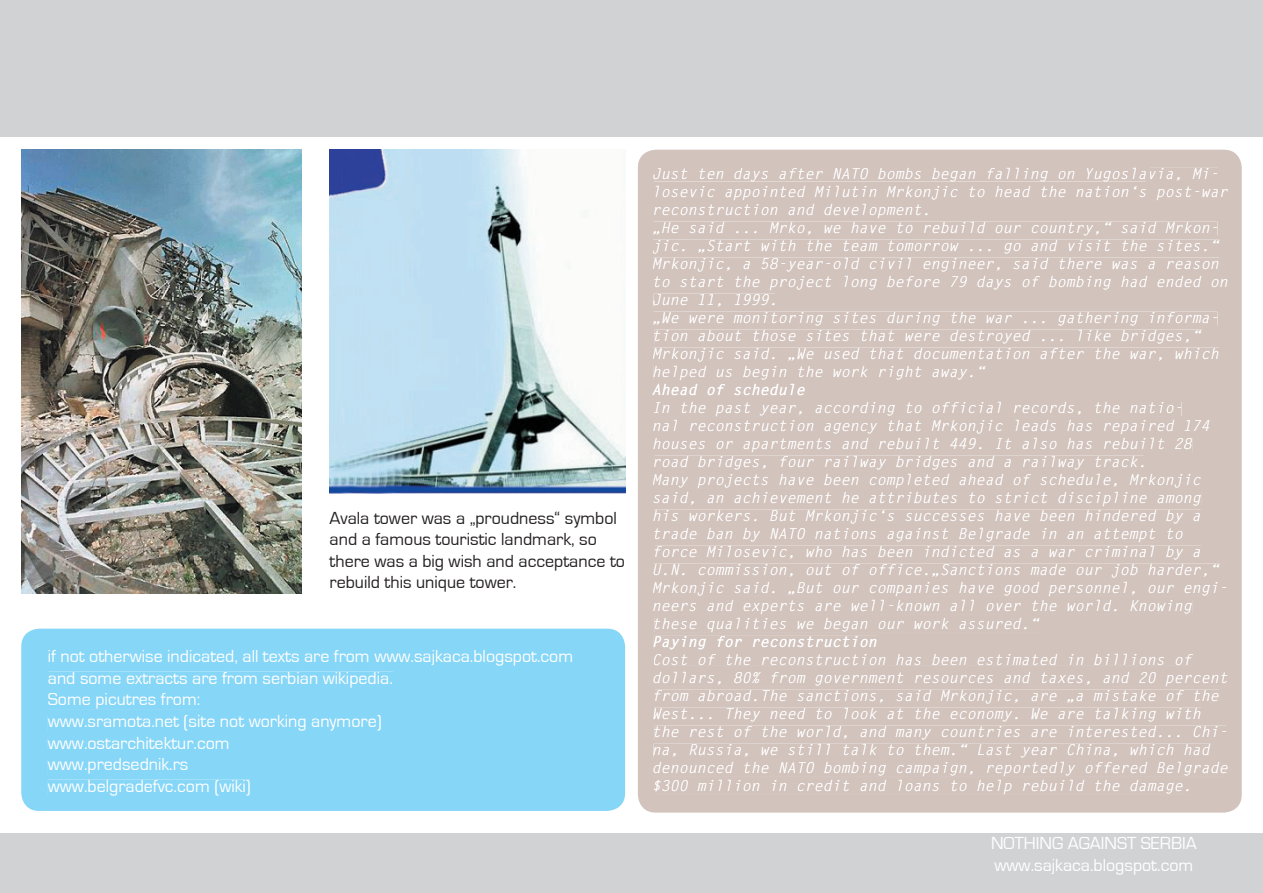
<style>
.page{position:relative;width:1263px;height:893px;background:#fff}
.page>*{position:absolute;margin:0;border:0;box-sizing:border-box;transform-origin:0 0}
.t1{font:18px/21.6px "Eurostile";color:#fff}
.t2{font:18px/21.6px "Eurostile";color:#231f20}
.t3{font:italic 15px/18px "Letter Gothic Std";color:#fff}
.t4{font:italic 700 15px "Letter Gothic Std";color:#fff}
</style>
<div class="page">
<div style="left:638px;top:150px;width:604px;height:663px;background:#d2c3bd"></div>
<div style="left:654px;top:168px;width:492px;height:13px;background:#d2c3bd"></div>
<div style="left:1150px;top:168px;width:67px;height:12px;background:#d2c3bd"></div>
<div style="left:656px;top:186px;width:572px;height:14px;background:#d2c3bd"></div>
<div style="left:654px;top:204px;width:273px;height:14px;background:#d2c3bd"></div>
<div style="left:653px;top:222px;width:564px;height:13px;background:#d2c3bd"></div>
<div style="left:653px;top:240px;width:566px;height:13px;background:#d2c3bd"></div>
<div style="left:653px;top:258px;width:566px;height:13px;background:#d2c3bd"></div>
<div style="left:655px;top:276px;width:573px;height:14px;background:#d2c3bd"></div>
<div style="left:654px;top:294px;width:120px;height:12px;background:#d2c3bd"></div>
<div style="left:653px;top:312px;width:564px;height:13px;background:#d2c3bd"></div>
<div style="left:655px;top:330px;width:546px;height:13px;background:#d2c3bd"></div>
<div style="left:653px;top:348px;width:566px;height:13px;background:#d2c3bd"></div>
<div style="left:654px;top:366px;width:331px;height:14px;background:#d2c3bd"></div>
<div style="left:652px;top:383px;width:153px;height:12px;background:#d2c3bd"></div>
<div style="left:654px;top:402px;width:527px;height:14px;background:#d2c3bd"></div>
<div style="left:654px;top:420px;width:556px;height:14px;background:#d2c3bd"></div>
<div style="left:654px;top:438px;width:538px;height:14px;background:#d2c3bd"></div>
<div style="left:654px;top:456px;width:489px;height:13px;background:#d2c3bd"></div>
<div style="left:653px;top:474px;width:548px;height:14px;background:#d2c3bd"></div>
<div style="left:654px;top:492px;width:547px;height:14px;background:#d2c3bd"></div>
<div style="left:654px;top:510px;width:547px;height:13px;background:#d2c3bd"></div>
<div style="left:655px;top:528px;width:528px;height:14px;background:#d2c3bd"></div>
<div style="left:655px;top:546px;width:546px;height:13px;background:#d2c3bd"></div>
<div style="left:654px;top:564px;width:565px;height:13px;background:#d2c3bd"></div>
<div style="left:653px;top:582px;width:573px;height:14px;background:#d2c3bd"></div>
<div style="left:654px;top:600px;width:538px;height:14px;background:#d2c3bd"></div>
<div style="left:655px;top:618px;width:384px;height:14px;background:#d2c3bd"></div>
<div style="left:654px;top:636px;width:222px;height:13px;background:#d2c3bd"></div>
<div style="left:654px;top:654px;width:539px;height:11px;background:#d2c3bd"></div>
<div style="left:654px;top:672px;width:574px;height:14px;background:#d2c3bd"></div>
<div style="left:655px;top:690px;width:564px;height:13px;background:#d2c3bd"></div>
<div style="left:654px;top:708px;width:547px;height:13px;background:#d2c3bd"></div>
<div style="left:655px;top:726px;width:571px;height:13px;background:#d2c3bd"></div>
<div style="left:654px;top:744px;width:556px;height:13px;background:#d2c3bd"></div>
<div style="left:654px;top:762px;width:574px;height:14px;background:#d2c3bd"></div>
<div style="left:654px;top:780px;width:534px;height:14px;background:#d2c3bd"></div>
<div style="left:21px;top:629px;width:604px;height:182px;background:#86d6f7"></div>
<div style="left:49px;top:650px;width:524px;height:16px;background:#86d6f7"></div>
<div style="left:49px;top:672px;width:344px;height:15px;background:#86d6f7"></div>
<div style="left:48px;top:693px;width:152px;height:16px;background:#86d6f7"></div>
<div style="left:48px;top:715px;width:333px;height:16px;background:#86d6f7"></div>
<div style="left:48px;top:737px;width:180px;height:12px;background:#86d6f7"></div>
<div style="left:48px;top:758px;width:140px;height:16px;background:#86d6f7"></div>
<div style="left:48px;top:780px;width:202px;height:16px;background:#86d6f7"></div>
<div style="left:0;top:0;width:1263px;height:136px;background:#d1d2d4"></div>
<div style="left:0;top:833px;width:1263px;height:60px;background:#d1d2d4"></div>
<img style="left:330px;top:150px;width:295px;height:344px">
<img style="left:21px;top:150px;width:280px;height:444px">
<p class="t2" style="left:330px;top:507px;width:297px">Avala tower was a „proudness“ symbol and a famous touristic landmark, so there was a big wish and acceptance to rebuild this unique tower.</p>
<p class="t1" style="left:48px;top:646px;width:527px">if not otherwise indicated, all texts are from www.sajkaca.blogspot.com and some extracts are from serbian wikipedia.<br>Some picutres from:<br>www.sramota.net (site not working anymore)<br>www.ostarchitektur.com<br>www.predsednik.rs<br>www.belgradefvc.com (wiki)</p>
<p class="t3" style="left:652px;top:165px;width:568px">Just ten days after NATO bombs began falling on Yugoslavia, Mi&shy;losevic</p>
<p class="t3" style="left:652px;top:183px;width:577px;text-indent:234px">Mrkonjic to head the nation‘s post-war reconstruction and development.<br>„He said ... Mrko, we have to rebuild our country,“ said Mrkon&shy;jic. „Start with the team tomorrow ... go and visit the sites.“ Mrkonjic, a 58-year-old civil engineer, said there was a reason to start the</p>
<p class="t3" style="left:724px;top:183px;width:82px">appointed</p>
<p class="t3" style="left:814px;top:183px;width:64px">Milutin</p>
<p class="t3" style="left:769px;top:273px;width:271px">project long before 79 days of</p>
<p class="t3" style="left:1048px;top:273px;width:181px">bombing had ended on</p>
<p class="t3" style="left:652px;top:291px;width:568px">June 11, 1999.<br>„We were monitoring sites during the war ... gathering informa&shy;tion about those sites that were destroyed ... like bridges,“ Mrkonjic said. „We used that documentation after the war, which helped us begin the work right away.“</p>
<p class="t4" style="left:652px;top:380px;width:154px">Ahead of schedule</p>
<p class="t3" style="left:652px;top:399px;width:568px">In the past year, according to official records, the natio-<br>nal reconstruction agency that Mrkonjic leads has repaired 174 houses or apartments and rebuilt 449. It also has rebuilt 28 road bridges, four railway bridges and a railway track.<br>Many projects have been completed ahead of schedule, Mrkonjic said, an achievement he attributes to strict discipline among his workers. But Mrkonjic‘s successes have been hindered by a trade ban by NATO nations against Belgrade in an attempt to force Milosevic, who has been indicted as a war criminal by a U.N. commission, out of office.„Sanctions made our job harder,“ Mrkonjic said. „But our</p>
<p class="t3" style="left:652px;top:579px;width:577px;text-indent:396px">personnel, our engi&shy;neers and experts are well-known all over the world. Knowing these qualities we began our work assured.“</p>
<p class="t4" style="left:652px;top:632px;width:227px">Paying for reconstruction</p>
<p class="t3" style="left:652px;top:651px;width:542px">Cost of the reconstruction has been estimated in billions of dollars, 80% from</p>
<p class="t3" style="left:868px;top:579px;width:172px">companies have good</p>
<p class="t3" style="left:652px;top:669px;width:577px;text-indent:261px">resources and taxes, and 20 percent from abroad.The sanctions, said Mrkonjic, are „a mistake of the West... They need to look at the economy. We are talking with the rest of the world, and many</p>
<p class="t3" style="left:814px;top:669px;width:91px">government</p>
<p class="t3" style="left:652px;top:723px;width:577px;text-indent:414px">interested... Chi&shy;na, Russia, we still talk to them.“ Last year China, which had denounced the NATO</p>
<p class="t3" style="left:940px;top:723px;width:118px">countries are</p>
<p class="t3" style="left:652px;top:759px;width:577px;text-indent:432px">offered Belgrade $300 million in credit and loans to help rebuild the damage.</p>
<p class="t3" style="left:823px;top:759px;width:64px">bombing</p>
<p class="t3" style="left:895px;top:759px;width:181px">campaign, reportedly</p>
<p class="t1" style="left:991px;top:833px;width:207px">NOTHING AGAINST SERBIA www.sajkaca.blogspot.com</p>
</div>
